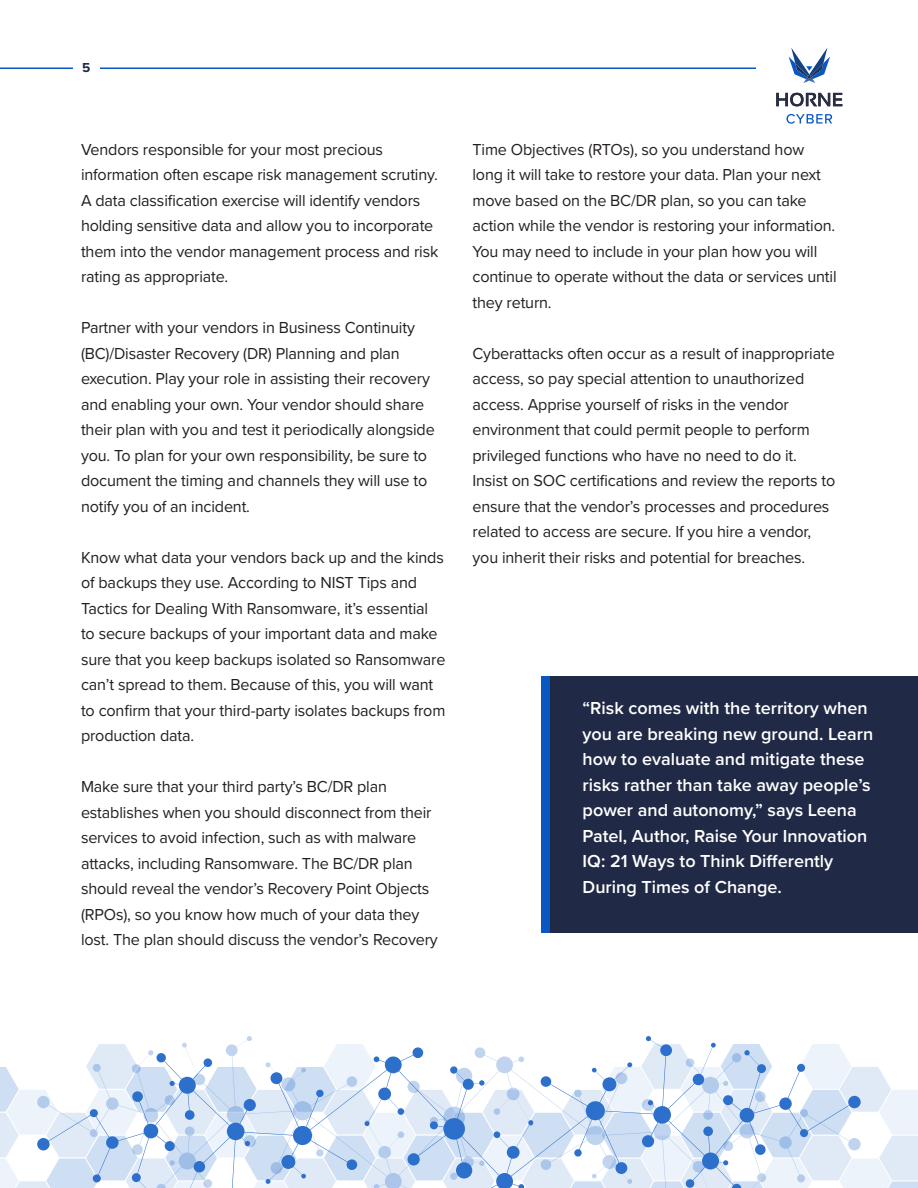
<style>
.page{position:relative;width:918px;height:1188px;background:#fff}
.page>*{position:absolute;margin:0;border:0;box-sizing:border-box;transform-origin:0 0}
.t1{font:600 18px/25.5px "Proxima Nova";color:#fff}
.t2{font:16.5px/25.5px "Proxima Nova";letter-spacing:-.01em;color:#231f20}
.t3{font:700 13.5px "Proxima Nova";color:#202945}
</style>
<div class="page">
<hr style="left:0;top:68px;width:756px;height:1px;background:#0857c3">
<svg style="left:1px;top:1067px;width:917px;height:121px"></svg>
<svg style="left:37px;top:1036px;width:824px;height:152px"></svg>
<div style="left:73px;top:32px;width:26px;height:78px;background:#fff"></div>
<svg style="left:789px;top:48px;width:41px;height:35px"></svg>
<svg style="left:786px;top:114px;width:46px;height:10px"></svg>
<svg style="left:776px;top:93px;width:67px;height:13px"></svg>
<div style="left:550px;top:676px;width:368px;height:256px;background:#202945"></div>
<div style="left:541px;top:676px;width:9px;height:256px;background:#0857c3"></div>
<p class="t3" style="left:82px;top:58px;width:10px">5</p>
<p class="t2" style="left:81px;top:136px;width:359px">Vendors responsible for your most precious information often escape risk management scrutiny.<br>A data classification exercise will identify vendors holding sensitive data and allow you to incorporate them into the vendor management process and risk rating as appropriate.</p>
<p class="t2" style="left:81px;top:314px;width:355px">Partner with your vendors in Business Continuity (BC)/Disaster Recovery (DR) Planning and plan execution. Play your role in assisting their recovery and enabling your own. Your vendor should share their plan with you and test it periodically alongside you. To plan for your own responsibility, be sure to document the timing and channels they will use to notify you of an incident.</p>
<p class="t2" style="left:81px;top:544px;width:366px">Know what data your vendors back up and the kinds of backups they use. According to NIST Tips and Tactics for Dealing With Ransomware, it’s essential to secure backups of your important data and make sure that you keep backups isolated so Ransomware can’t spread to them. Because of this, you will want to confirm that your third-party isolates backups from production data.</p>
<p class="t2" style="left:81px;top:773px;width:358px">Make sure that your third party’s BC/DR plan establishes when you should disconnect from their services to avoid infection, such as with malware attacks, including Ransomware. The BC/DR plan should reveal the vendor’s Recovery Point Objects (RPOs), so you know how much of your data they lost. The plan should discuss the vendor’s Recovery</p>
<p class="t2" style="left:472px;top:136px;width:366px">Time Objectives (RTOs), so you understand how long it will take to restore your data. Plan your next move based on the BC/DR plan, so you can take action while the vendor is restoring your information.<br>You may need to include in your plan how you will continue to operate without the data or services until they return.</p>
<p class="t2" style="left:472px;top:340px;width:364px">Cyberattacks often occur as a result of inappropriate access, so pay special attention to unauthorized access. Apprise yourself of risks in the vendor environment that could permit people to perform privileged functions who have no need to do it.<br>Insist on SOC certifications and review the reports to ensure that the vendor’s processes and procedures related to access are secure. If you hire a vendor, you inherit their risks and potential for breaches.</p>
<p class="t1" style="left:583px;top:695px;width:292px">“Risk comes with the territory when you are breaking new ground. Learn how to evaluate and mitigate these risks rather than take away people’s power and autonomy,” says Leena Patel, Author, Raise Your Innovation IQ: 21 Ways to Think Differently During Times of Change.</p>
</div>
